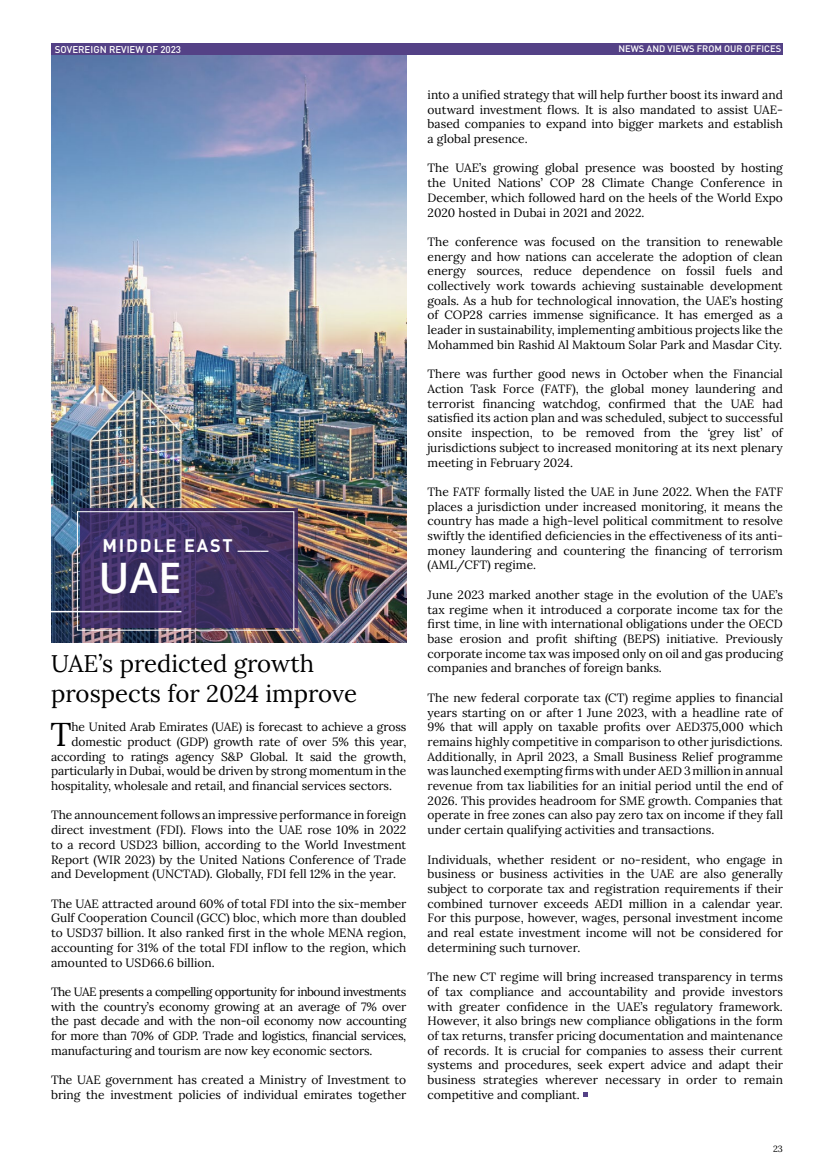
<style>
.page{position:relative;width:834px;height:1174px;background:#fff}
.page>*{position:absolute;margin:0;border:0;box-sizing:border-box;transform-origin:0 0}
.t1{font:600 42px "Open Sans";color:#fff}
.t2{font:33px "Lora";color:#000}
.t3{font:24px/29.4px "Lora";color:#000}
.t4{font:700 18px "DINOT";letter-spacing:.1em;color:#fff}
.t5{font:12px/14.7px "Lora";color:#000;text-align:justify}
.t6{font:500 9.75px "DINOT";color:#fff}
.t7{font:500 9.3px "DINOT";color:#fff}
.t8{font:9px "Lora";color:#000}
</style>
<div class="page">
<img style="left:51px;top:55px;width:355px;height:588px">
<svg style="left:80px;top:508px;width:217px;height:119px"></svg>
<div style="left:77px;top:511px;width:217px;height:119px;border:1px solid #fff"></div>
<hr style="left:46px;top:611px;width:135px;height:1px;background:#fff">
<div style="left:51px;top:43px;width:731px;height:12px;background:#544186"></div>
<svg style="left:583px;top:1092px;width:5px;height:4px"></svg>
<p class="t6" style="left:55px;top:43px;width:128px">SOVEREIGN REVIEW OF 2023</p>
<p class="t7" style="left:618px;top:43px;width:164px">NEWS AND VIEWS FROM OUR OFFICES</p>
<p class="t5" style="left:427px;top:86px;width:357px">into a unified strategy that will help further boost its inward and outward investment flows. It is also mandated to assist UAE&shy;based companies to expand into bigger markets and establish a global presence.</p>
<p class="t5" style="left:427px;top:160px;width:357px">The UAE’s growing global presence was boosted by hosting the United Nations’ COP 28 Climate Change Conference in December, which followed hard on the heels of the World Expo 2020 hosted in Dubai in 2021 and 2022.</p>
<p class="t5" style="left:427px;top:233px;width:357px">The conference was focused on the transition to renewable energy and how nations can accelerate the adoption of clean energy sources, reduce dependence on fossil fuels and collectively work towards achieving sustainable development goals. As a hub for technological innovation, the UAE’s hosting of COP28 carries immense significance. It has emerged as a leader in sustainability, implementing ambitious projects like the Mohammed bin Rashid Al Maktoum Solar Park and Masdar City.</p>
<p class="t5" style="left:427px;top:366px;width:357px">There was further good news in October when the Financial Action Task Force (FATF), the global money laundering and terrorist financing watchdog, confirmed that the UAE had satisfied its action plan and was scheduled, subject to successful onsite inspection, to be removed from the ‘grey list’ of jurisdictions subject to increased monitoring at its next plenary meeting in February 2024.</p>
<p class="t5" style="left:427px;top:483px;width:357px">The FATF formally listed the UAE in June 2022. When the FATF places a jurisdiction under increased monitoring, it means the country has made a high-level political commitment to resolve swiftly the identified deficiencies in the effectiveness of its anti&shy;money laundering and countering the financing of terrorism (AML/CFT) regime.</p>
<p class="t5" style="left:427px;top:586px;width:357px">June 2023 marked another stage in the evolution of the UAE’s tax regime when it introduced a corporate income tax for the first time, in line with international obligations under the OECD base erosion and profit shifting (BEPS) initiative. Previously corporate income tax was imposed only on oil and gas producing companies and branches of foreign banks.</p>
<p class="t5" style="left:427px;top:689px;width:357px">The new federal corporate tax (CT) regime applies to financial years starting on or after 1 June 2023, with a headline rate of 9% that will apply on taxable profits over AED375,000 which remains highly competitive in comparison to other jurisdictions.<br>Additionally, in April 2023, a Small Business Relief programme was launched exempting firms with under AED 3 million in annual revenue from tax liabilities for an initial period until the end of 2026. This provides headroom for SME growth. Companies that operate in free zones can also pay zero tax on income if they fall under certain qualifying activities and transactions.</p>
<p class="t5" style="left:427px;top:851px;width:357px">Individuals, whether resident or no-resident, who engage in business or business activities in the UAE are also generally subject to corporate tax and registration requirements if their combined turnover exceeds AED1 million in a calendar year.<br>For this purpose, however, wages, personal investment income and real estate investment income will not be considered for determining such turnover.</p>
<p class="t5" style="left:427px;top:968px;width:357px">The new CT regime will bring increased transparency in terms of tax compliance and accountability and provide investors with greater confidence in the UAE’s regulatory framework.<br>However, it also brings new compliance obligations in the form of tax returns, transfer pricing documentation and maintenance of records. It is crucial for companies to assess their current systems and procedures, seek expert advice and adapt their business strategies wherever necessary in order to remain competitive and compliant.</p>
<h3 class="t4" style="left:102px;top:534px;width:168px">MIDDLE EAST <sup>____</sup></h3>
<h1 class="t1" style="left:98px;top:549px;width:85px">UAE</h1>
<h3 class="t3" style="left:51px;top:647px;width:307px">UAE’s predicted growth prospects for 2024 improve</h3>
<h2 class="t2" style="left:50px;top:709px;width:23px">T</h2>
<p class="t5" style="left:71px;top:719px;width:336px">he United Arab Emirates (UAE) is forecast to achieve a gross</p>
<p class="t5" style="left:71px;top:733px;width:336px">domestic product (GDP) growth rate of over 5% this year,</p>
<p class="t5" style="left:51px;top:748px;width:357px">according to ratings agency S&amp;P Global. It said the growth,</p>
<p class="t5" style="left:51px;top:763px;width:357px">particularly in Dubai, would be driven by strong momentum in the</p>
<p class="t5" style="left:51px;top:777px;width:342px">hospitality, wholesale and retail, and financial services sectors.</p>
<p class="t5" style="left:51px;top:807px;width:357px">The announcement follows an impressive performance in foreign direct investment (FDI). Flows into the UAE rose 10% in 2022 to a record USD23 billion, according to the World Investment Report (WIR 2023) by the United Nations Conference of Trade and Development (UNCTAD). Globally, FDI fell 12% in the year.</p>
<p class="t5" style="left:51px;top:895px;width:357px">The UAE attracted around 60% of total FDI into the six-member Gulf Cooperation Council (GCC) bloc, which more than doubled to USD37 billion. It also ranked first in the whole MENA region, accounting for 31% of the total FDI inflow to the region, which amounted to USD66.6 billion.</p>
<p class="t5" style="left:51px;top:983px;width:357px">The UAE presents a compelling opportunity for inbound investments with the country’s economy growing at an average of 7% over the past decade and with the non-oil economy now accounting for more than 70% of GDP. Trade and logistics, financial services, manufacturing and tourism are now key economic sectors.</p>
<p class="t5" style="left:51px;top:1071px;width:357px">The UAE government has created a Ministry of Investment to bring the investment policies of individual emirates together</p>
<p class="t8" style="left:773px;top:1142px;width:11px">23</p>
</div>
